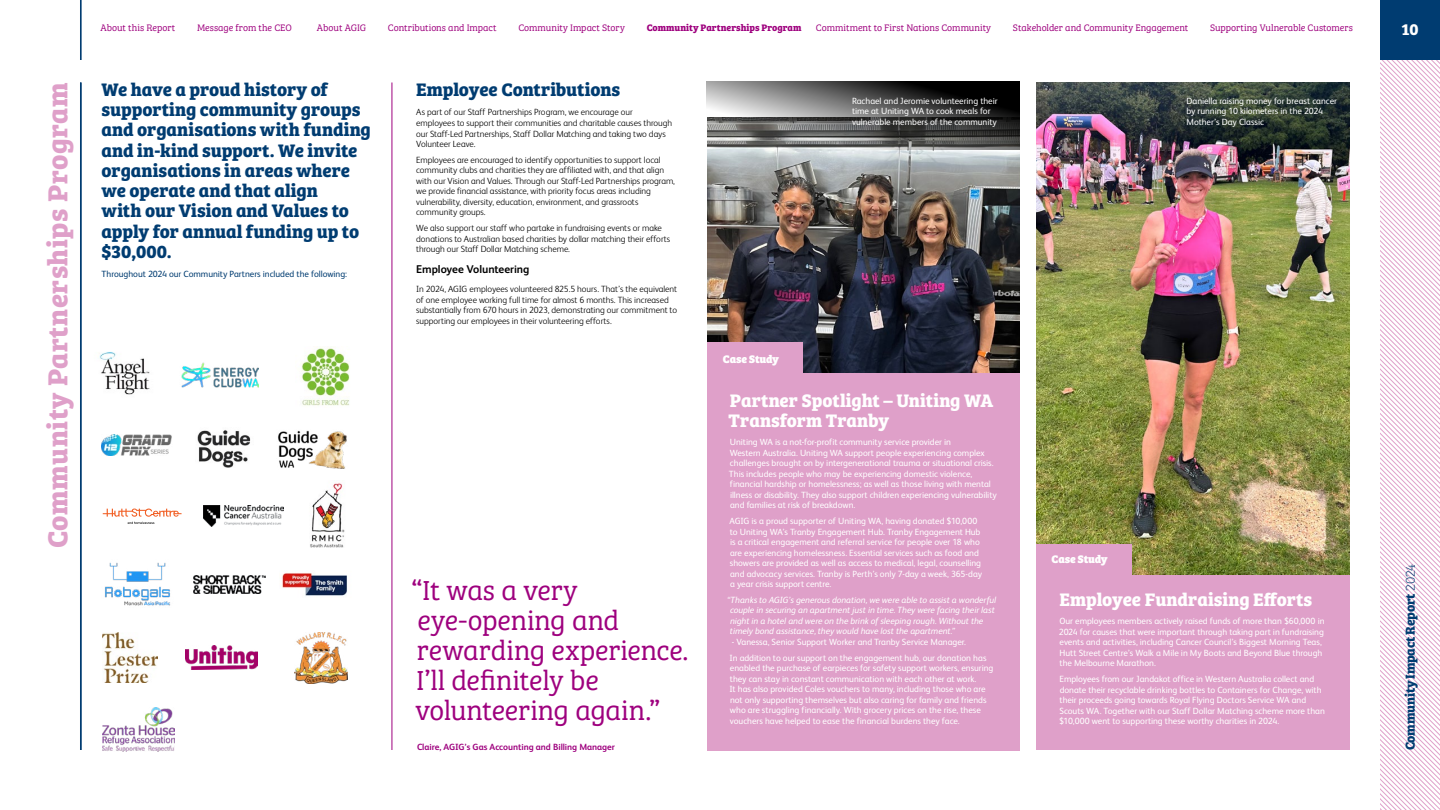
<style>
.page{position:relative;width:1440px;height:810px;background:#fff}
.page>*{position:absolute;margin:0;border:0;box-sizing:border-box;transform-origin:0 0}
.t1{font:28.5px/30px "Bree Serif Lt";letter-spacing:-.01em;color:#9e007e}
.t2{font:700 28.5px "Bree Serif";letter-spacing:.02em;color:#dfa0c9}
.t3{font:700 18.75px/20.2px "Bree Serif";letter-spacing:-.005em;color:#003c71}
.t4{font:700 18.75px/20.2px "Bree Serif";color:#fff}
.t5{font:700 16.5px "Bree Serif";color:#fff}
.t6{font:700 13.5px "Bree Serif";letter-spacing:-.02em;color:#003c71}
.t7{font:11.32px "Bree Serif Eb";letter-spacing:-.015em;color:#fff}
.t8{font:700 11.25px "FS Albert";letter-spacing:-.005em;color:#000}
.t9{font:9.75px "Bree Serif Lt";letter-spacing:-.005em;color:#9e007e}
.t10{font:700 9.75px "Bree Serif";color:#9e007e}
.t11{font:9px/10.5px "FS Albert";letter-spacing:-.005em;color:#fff}
.t12{font:300 9px/10.5px "FS Albert";letter-spacing:-.005em;color:#000}
.t13{font:italic 9px/10.5px "FS Albert";letter-spacing:-.005em;color:#fff}
.t14{font:9px "FS Albert";letter-spacing:-.005em;color:#003c71}
.t15{font:700 9px "FS Albert";letter-spacing:-.005em;color:#9e007e}
.s1{font-family:"Bree Serif Th";font-weight:400}
</style>
<div class="page">
<svg style="left:1380px;top:60px;width:60px;height:750px"></svg>
<div style="left:1380px;top:0;width:60px;height:60px;background:#003c71"></div>
<hr style="left:80px;top:82px;width:1px;height:668px;background:#003c71">
<hr style="left:80px;top:0;width:1px;height:60px;background:#003c71">
<img style="left:99px;top:352px;width:51px;height:43px">
<img style="left:301px;top:347px;width:49px;height:59px">
<img style="left:197px;top:430px;width:54px;height:38px">
<img style="left:278px;top:430px;width:69px;height:39px">
<svg style="left:103px;top:509px;width:79px;height:15px"></svg>
<img style="left:203px;top:506px;width:81px;height:21px">
<img style="left:310px;top:483px;width:35px;height:65px">
<img style="left:193px;top:576px;width:72px;height:17px">
<img style="left:282px;top:572px;width:65px;height:24px">
<img style="left:102px;top:633px;width:56px;height:50px">
<img style="left:181px;top:362px;width:77px;height:26px">
<img style="left:101px;top:435px;width:71px;height:21px">
<img style="left:186px;top:646px;width:72px;height:24px">
<img style="left:105px;top:562px;width:66px;height:44px">
<img style="left:102px;top:707px;width:72px;height:44px">
<img style="left:294px;top:633px;width:53px;height:50px">
<div style="left:707px;top:118px;width:313px;height:632px;background:#dfa0c9"></div>
<img style="left:707px;top:150px;width:313px;height:223px">
<div style="left:707px;top:342px;width:96px;height:31px;background:#dfa0c9"></div>
<div style="left:1036px;top:82px;width:314px;height:668px;background:#dfa0c9"></div>
<img style="left:1036px;top:82px;width:314px;height:493px">
<div style="left:1036px;top:544px;width:95px;height:31px;background:#dfa0c9"></div>
<hr style="left:392px;top:82px;width:1px;height:668px;background:#9e007e">
<svg style="left:706px;top:82px;width:314px;height:68px;background:#606060"></svg>
<h1 class="t2" style="left:35px;top:548px;width:467px;rotate:-90deg">Community Partnerships Program</h1>
<p class="t9" style="left:101px;top:21px;width:76px">About this Report</p>
<p class="t9" style="left:197px;top:21px;width:96px">Message from the CEO</p>
<p class="t9" style="left:317px;top:21px;width:51px">About AGIG</p>
<p class="t9" style="left:388px;top:21px;width:110px">Contributions and Impact</p>
<p class="t9" style="left:518px;top:21px;width:108px">Community Impact Story</p>
<p class="t10" style="left:647px;top:20px;width:156px">Community Partnerships Program</p>
<p class="t9" style="left:816px;top:21px;width:177px">Commitment to First Nations Community</p>
<p class="t9" style="left:1013px;top:21px;width:177px">Stakeholder and Community Engagement</p>
<p class="t9" style="left:1210px;top:21px;width:144px">Supporting Vulnerable Customers</p>
<p class="t3" style="left:102px;top:78px;width:271px">We have a proud history of supporting community groups and organisations with funding and in-kind support. We invite organisations in areas where we operate and that align<br>with our Vision and Values to apply for annual funding up to $30,000.</p>
<p class="t14" style="left:102px;top:269px;width:247px">Throughout 2024 our Community Partners included the following:</p>
<h2 class="t3" style="left:416px;top:78px;width:206px">Employee Contributions</h2>
<p class="t12" style="left:416px;top:107px;width:257px">As part of our Staff Partnerships Program, we encourage our employees to support their communities and charitable causes through our Staff-Led Partnerships, Staff Dollar Matching and taking two days Volunteer Leave.</p>
<p class="t12" style="left:416px;top:154px;width:260px">Employees are encouraged to identify opportunities to support local community clubs and charities they are affiliated with, and that align with our Vision and Values. Through our Staff-Led Partnerships program, we provide financial assistance, with priority focus areas including vulnerability, diversity, education, environment, and grassroots community groups.</p>
<p class="t12" style="left:416px;top:223px;width:256px">We also support our staff who partake in fundraising events or make donations to Australian based charities by dollar matching their efforts through our Staff Dollar Matching scheme.</p>
<p class="t8" style="left:416px;top:263px;width:115px">Employee Volunteering</p>
<p class="t12" style="left:416px;top:284px;width:262px">In 2024, AGIG employees volunteered 825.5 hours. That’s the equivalent of one employee working full time for almost 6 months. This increased substantially from 670 hours in 2023, demonstrating our commitment to supporting our employees in their volunteering efforts.</p>
<h1 class="t1" style="left:412px;top:574px;width:279px">“It was a very eye-opening and rewarding experience.<br>I’ll definitely be volunteering again.”</h1>
<p class="t15" style="left:417px;top:742px;width:200px">Claire, AGIG’s Gas Accounting and Billing Manager</p>
<p class="t11" style="left:852px;top:95px;width:147px">Rachael and Jeromie volunteering their time at Uniting WA to cook meals for vulnerable members of the community</p>
<p class="t7" style="left:723px;top:350px;width:58px">Case Study</p>
<h2 class="t4" style="left:729px;top:389px;width:266px">Partner Spotlight – Uniting WA<br>Transform Tranby</h2>
<p class="t11" style="left:729px;top:437px;width:269px">Uniting WA is a not-for-profit community service provider in<br>Western Australia. Uniting WA support people experiencing complex challenges brought on by intergenerational trauma or situational crisis.<br>This includes people who may be experiencing domestic violence, financial hardship or homelessness; as well as those living with mental illness or disability. They also support children experiencing vulnerability and families at risk of breakdown.</p>
<p class="t11" style="left:729px;top:516px;width:254px">AGIG is a proud supporter of Uniting WA, having donated $10,000 to Uniting WA’s Tranby Engagement Hub. Tranby Engagement Hub is a critical engagement and referral service for people over 18 who are experiencing homelessness. Essential services such as food and showers are provided as well as access to medical, legal, counselling and advocacy services. Tranby is Perth’s only 7-day a week, 365-day a year crisis support centre.</p>
<p class="t13" style="left:730px;top:595px;width:268px;text-indent:-3px">“Thanks to AGIG’s generous donation, we were able to assist a wonderful couple in securing an apartment just in time. They were facing their last night in a hotel and were on the brink of sleeping rough. Without the timely bond assistance, they would have lost the apartment.”</p>
<p class="t11" style="left:730px;top:634px;width:258px;line-height:15.8px">- Vanessa, Senior Support Worker and Tranby Service Manager.<br>In addition to our support on the engagement hub, our donation has</p>
<p class="t11" style="left:730px;top:663px;width:265px">enabled the purchase of earpieces for safety support workers, ensuring they can stay in constant communication with each other at work.<br>It has also provided Coles vouchers to many, including those who are not only supporting themselves but also caring for family and friends who are struggling financially. With grocery prices on the rise, these vouchers have helped to ease the financial burdens they face.</p>
<p class="t11" style="left:1186px;top:95px;width:152px">Daniella raising money for breast cancer by running 10 kilometers in the 2024<br>Mother’s Day Classic</p>
<p class="t7" style="left:1052px;top:550px;width:58px">Case Study</p>
<h2 class="t4" style="left:1060px;top:588px;width:254px">Employee Fundraising Efforts</h2>
<p class="t11" style="left:1059px;top:616px;width:267px">Our employees members actively raised funds of more than $60,000 in 2024 for causes that were important through taking part in fundraising events and activities, including Cancer Council’s Biggest Morning Teas, Hutt Street Centre’s Walk a Mile in My Boots and Beyond Blue through the Melbourne Marathon.</p>
<p class="t11" style="left:1059px;top:674px;width:267px">Employees from our Jandakot office in Western Australia collect and donate their recyclable drinking bottles to Containers for Change, with their proceeds going towards Royal Flying Doctors Service WA and Scouts WA. Together with our Staff Dollar Matching scheme more than $10,000 went to supporting these worthy charities in 2024.</p>
<h3 class="t5" style="left:1401px;top:17px;width:19px">10</h3>
<h3 class="t6" style="left:1400px;top:750px;width:188px;rotate:-90deg">Community Impact Report <span class="s1">2024</span></h3>
</div>
